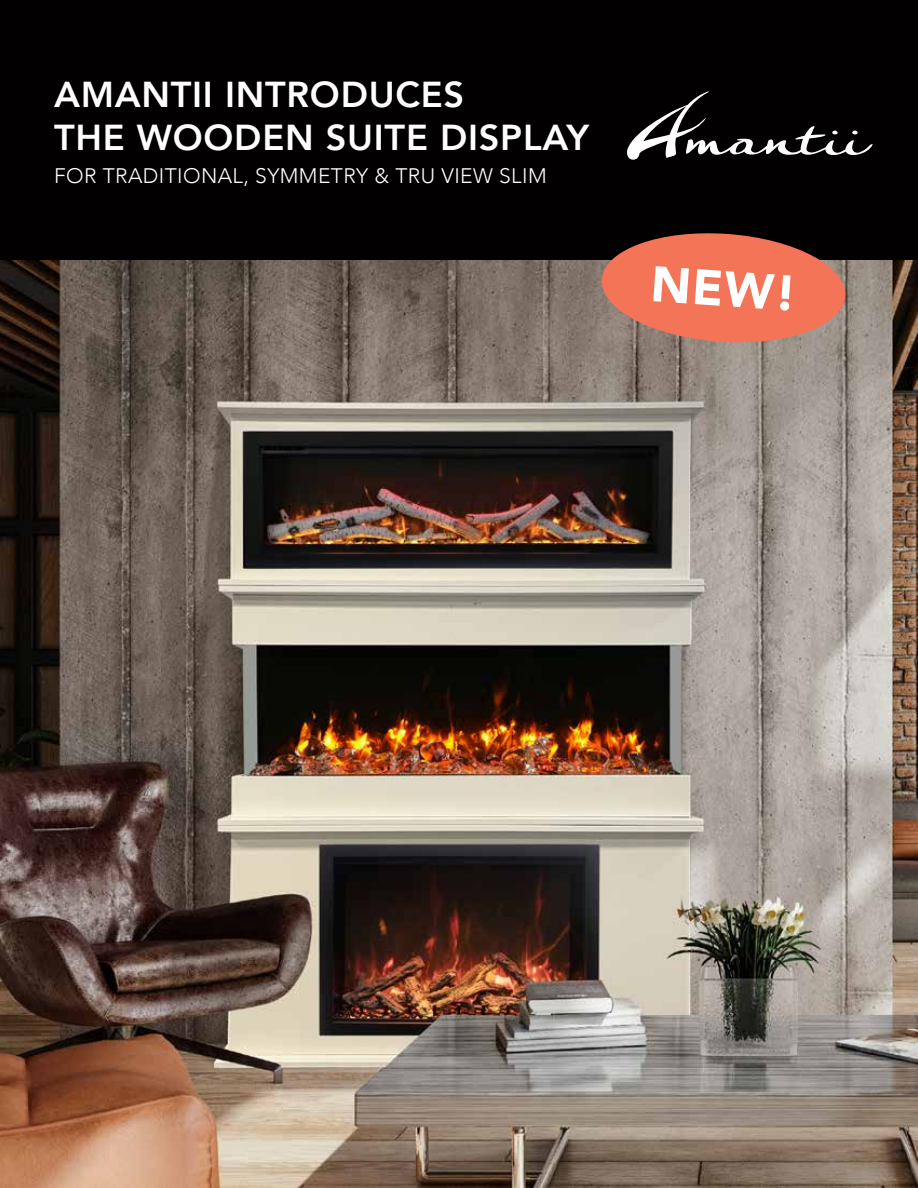
<style>
.page{position:relative;width:918px;height:1188px;background:#fff}
.page>*{position:absolute;margin:0;border:0;box-sizing:border-box;transform-origin:0 0}
.t1{font:900 49.5px "Avenir";color:#fff}
.t2{font:800 36px/43.2px "Avenir";letter-spacing:.02em;color:#fff}
.t3{font:300 21px "Avenir";letter-spacing:.02em;color:#fff}
</style>
<div class="page">
<div style="left:0;top:0;width:918px;height:260px;background:#020000"></div>
<svg style="left:626px;top:91px;width:247px;height:69px;background:#262424"></svg>
<img style="left:0;top:260px;width:918px;height:928px">
<svg style="left:600px;top:229px;width:247px;height:117px;background:#c46750"></svg>
<p class="t2" style="left:54px;top:73px;width:537px">AMANTII INTRODUCES<br>THE WOODEN SUITE DISPLAY</p>
<p class="t3" style="left:54px;top:164px;width:494px">FOR TRADITIONAL, SYMMETRY &amp; TRU VIEW SLIM</p>
<h1 class="t1" style="left:654px;top:241px;width:147px;rotate:4deg">NEW!</h1>
</div>
